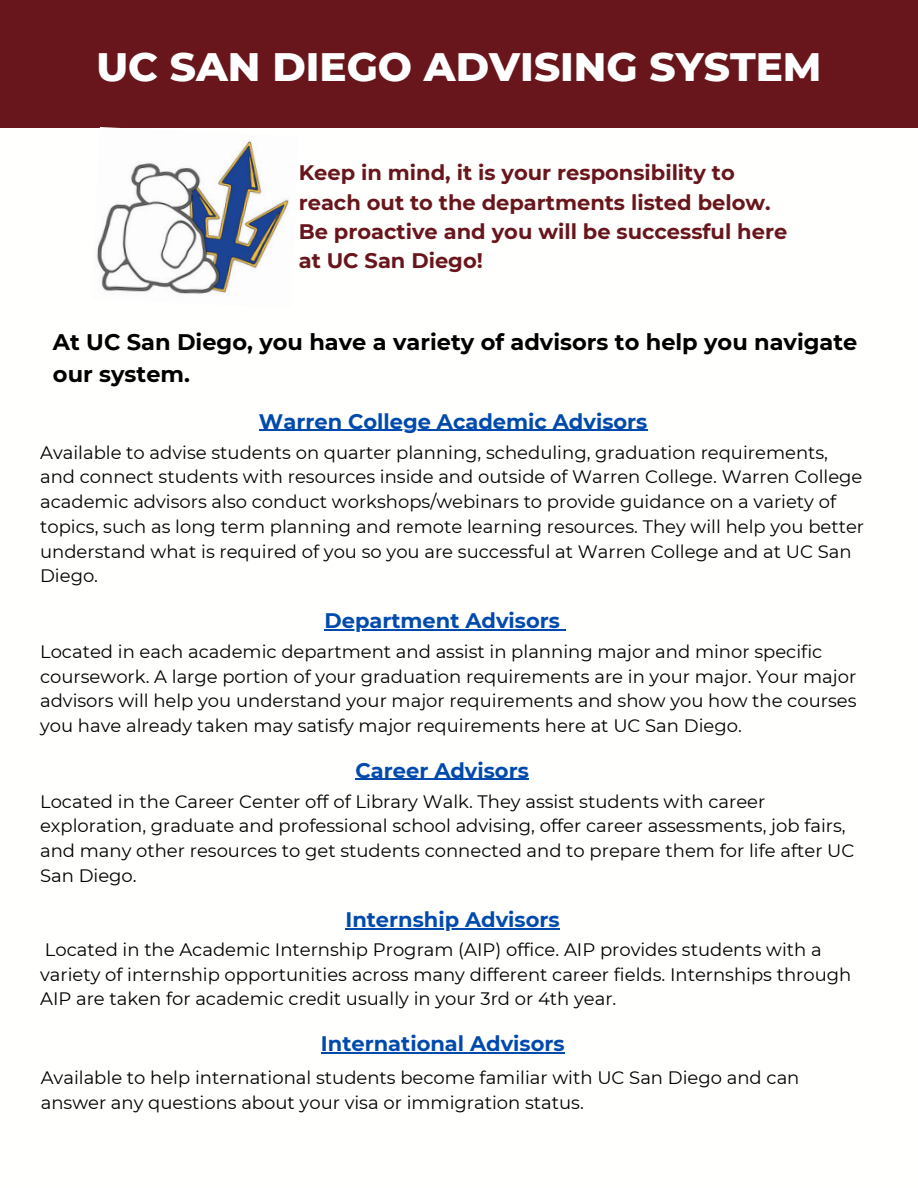
<style>
.page{position:relative;width:918px;height:1188px;background:#fff}
.page>*{position:absolute;margin:0;border:0;box-sizing:border-box;transform-origin:0 0}
.t1{font:800 40.5px "Montserrat";color:#fff}
.t2{font:700 22.5px/31.5px "Montserrat";color:#000}
.t3{font:700 21px/29.2px "Montserrat";color:#68161c}
.t4{font:700 21px "Montserrat";color:#004aad}
.t5{font:18px/24.8px "Montserrat";color:#000}
</style>
<div class="page">
<div style="left:0;top:0;width:918px;height:127px;background:#68161c"></div>
<img style="left:92px;top:127px;width:207px;height:167px">
<hr style="left:259px;top:430px;width:388px;height:1px;background:#004aad">
<hr style="left:324px;top:629px;width:236px;height:1px;background:#004aad">
<hr style="left:356px;top:779px;width:173px;height:1px;background:#004aad">
<hr style="left:345px;top:929px;width:215px;height:1px;background:#004aad">
<hr style="left:321px;top:1052px;width:244px;height:1px;background:#004aad">
<h1 class="t1" style="left:96px;top:42px;width:727px">UC SAN DIEGO ADVISING SYSTEM</h1>
<h2 class="t3" style="left:299px;top:158px;width:490px">Keep in mind, it is your responsibility to reach out to the departments listed below.<br>Be proactive and you will be successful here at UC San Diego!</h2>
<h2 class="t2" style="left:53px;top:327px;width:806px">At UC San Diego, you have a variety of advisors to help you navigate our system.</h2>
<h2 class="t4" style="left:259px;top:408px;width:390px">Warren College Academic Advisors</h2>
<p class="t5" style="left:40px;top:440px;width:826px">Available to advise students on quarter planning, scheduling, graduation requirements, and connect students with resources inside and outside of Warren College. Warren College academic advisors also conduct workshops/webinars to provide guidance on a variety of topics, such as long term planning and remote learning resources. They will help you better understand what is required of you so you are successful at Warren College and at UC San Diego.</p>
<h2 class="t4" style="left:324px;top:608px;width:237px">Department Advisors</h2>
<p class="t5" style="left:40px;top:639px;width:818px">Located in each academic department and assist in planning major and minor specific coursework. A large portion of your graduation requirements are in your major. Your major advisors will help you understand your major requirements and show you how the courses you have already taken may satisfy major requirements here at UC San Diego.</p>
<h2 class="t4" style="left:356px;top:757px;width:175px">Career Advisors</h2>
<p class="t5" style="left:40px;top:789px;width:816px">Located in the Career Center off of Library Walk. They assist students with career exploration, graduate and professional school advising, offer career assessments, job fairs, and many other resources to get students connected and to prepare them for life after UC San Diego.</p>
<h2 class="t4" style="left:345px;top:907px;width:216px">Internship Advisors</h2>
<p class="t5" style="left:40px;top:937px;width:813px">Located in the Academic Internship Program (AIP) office. AIP provides students with a variety of internship opportunities across many different career fields. Internships through<br>AIP are taken for academic credit usually in your 3rd or 4th year.</p>
<h2 class="t4" style="left:321px;top:1031px;width:245px">International Advisors</h2>
<p class="t5" style="left:41px;top:1065px;width:760px">Available to help international students become familiar with UC San Diego and can answer any questions about your visa or immigration status.</p>
</div>
